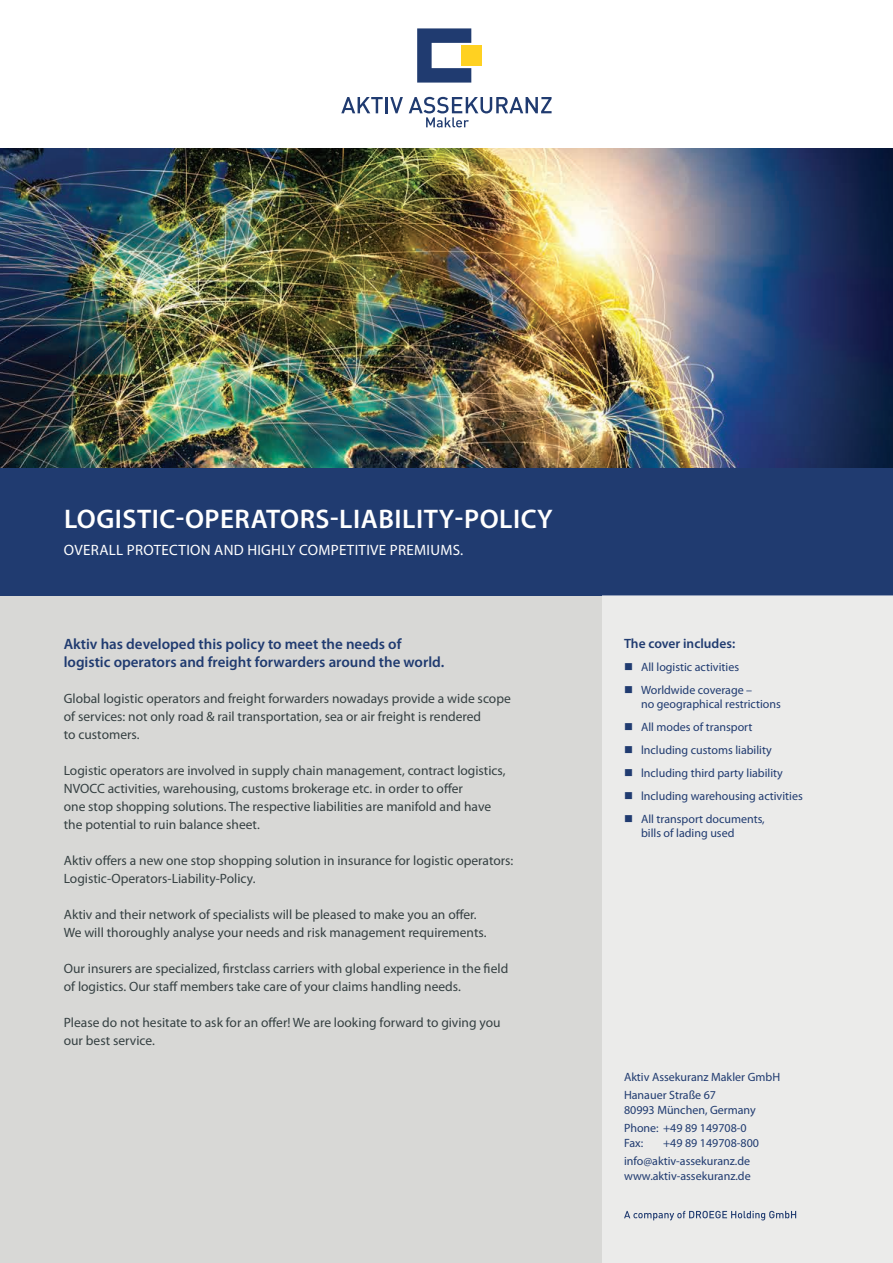
<style>
.page{position:relative;width:893px;height:1263px;background:#fff}
.page>*{position:absolute;margin:0;border:0;box-sizing:border-box;transform-origin:0 0}
.t1{font:600 27px "Myriad Pro";letter-spacing:.02em;color:#fff}
.t2{font:600 15px/18px "Myriad Pro";color:#203b70}
.t3{font:15px "Myriad Pro";letter-spacing:.02em;color:#fff}
.t4{font:13.5px/18px "Myriad Pro";color:#354042}
.t5{font:600 13.5px "Myriad Pro";color:#203b70}
.t6{font:12px/18.6px "Myriad Pro";color:#203b70}
</style>
<div class="page">
<div style="left:0;top:468px;width:893px;height:795px;background:#d8d8d6"></div>
<img style="left:0;top:149px;width:893px;height:319px">
<div style="left:0;top:468px;width:893px;height:127px;background:#203b70"></div>
<div style="left:602px;top:595px;width:291px;height:668px;background:#ebebea"></div>
<svg style="left:624px;top:1211px;width:172px;height:9px"></svg>
<svg style="left:417px;top:28px;width:54px;height:55px"></svg>
<div style="left:461px;top:45px;width:20px;height:21px;background:#ffd121"></div>
<svg style="left:341px;top:97px;width:42px;height:16px"></svg>
<hr style="left:385px;top:97px;width:3px;height:16px;background:#203b70">
<svg style="left:390px;top:97px;width:13px;height:16px"></svg>
<svg style="left:409px;top:97px;width:143px;height:30px"></svg>
<h1 class="t1" style="left:64px;top:502px;width:490px">LOGISTIC-OPERATORS-LIABILITY-POLICY</h1>
<p class="t3" style="left:64px;top:541px;width:401px">OVERALL PROTECTION AND HIGHLY COMPETITIVE PREMIUMS.</p>
<p class="t2" style="left:64px;top:635px;width:382px">Aktiv has developed this policy to meet the needs of logistic operators and freight forwarders around the world.</p>
<p class="t4" style="left:64px;top:689px;width:449px">Global logistic operators and freight forwarders nowadays provide a wide scope of services: not only road &amp; rail transportation, sea or air freight is rendered<br>to customers.</p>
<p class="t4" style="left:64px;top:761px;width:443px">Logistic operators are involved in supply chain management, contract logistics, NVOCC activities, warehousing, customs brokerage etc. in order to offer<br>one stop shopping solutions. The respective liabilities are manifold and have the potential to ruin balance sheet.</p>
<p class="t4" style="left:64px;top:851px;width:451px">Aktiv offers a new one stop shopping solution in insurance for logistic operators:<br>Logistic-Operators-Liability-Policy.</p>
<p class="t4" style="left:64px;top:905px;width:424px">Aktiv and their network of specialists will be pleased to make you an offer.<br>We will thoroughly analyse your needs and risk management requirements.</p>
<p class="t4" style="left:64px;top:959px;width:446px">Our insurers are specialized, firstclass carriers with global experience in the field of logistics. Our staff members take care of your claims handling needs.</p>
<p class="t4" style="left:64px;top:1013px;width:438px">Please do not hesitate to ask for an offer! We are looking forward to giving you our best service.</p>
<p class="t5" style="left:624px;top:635px;width:113px">The cover includes:</p>
<p class="t6" style="left:624px;top:657px;width:117px">■ All logistic activities</p>
<p class="t6" style="left:641px;top:682px;width:141px;line-height:14.4px;text-indent:-17px">■ Worldwide coverage –<br>no geographical restrictions</p>
<p class="t6" style="left:624px;top:718px;width:130px">■ All modes of transport</p>
<p class="t6" style="left:624px;top:740px;width:149px">■ lncluding customs liability</p>
<p class="t6" style="left:624px;top:763px;width:160px">■ lncluding third party liability</p>
<p class="t6" style="left:624px;top:786px;width:180px">■ lncluding warehousing activities</p>
<p class="t6" style="left:641px;top:811px;width:125px;line-height:14.4px;text-indent:-17px">■ All transport documents, bills of lading used</p>
<p class="t6" style="left:624px;top:1067px;width:158px">Aktiv Assekuranz Makler GmbH<br>Hanauer Straße 67</p>
<p class="t6" style="left:624px;top:1100px;width:133px">80993 München, Germany<br>Phone: +49 89 149708-0</p>
<p class="t6" style="left:624px;top:1133px;width:21px">Fax:</p>
<p class="t6" style="left:624px;top:1133px;width:136px;text-indent:39px">+49 89 149708-800 info@aktiv-assekuranz.de</p>
<p class="t6" style="left:624px;top:1166px;width:128px">www.aktiv-assekuranz.de</p>
</div>
